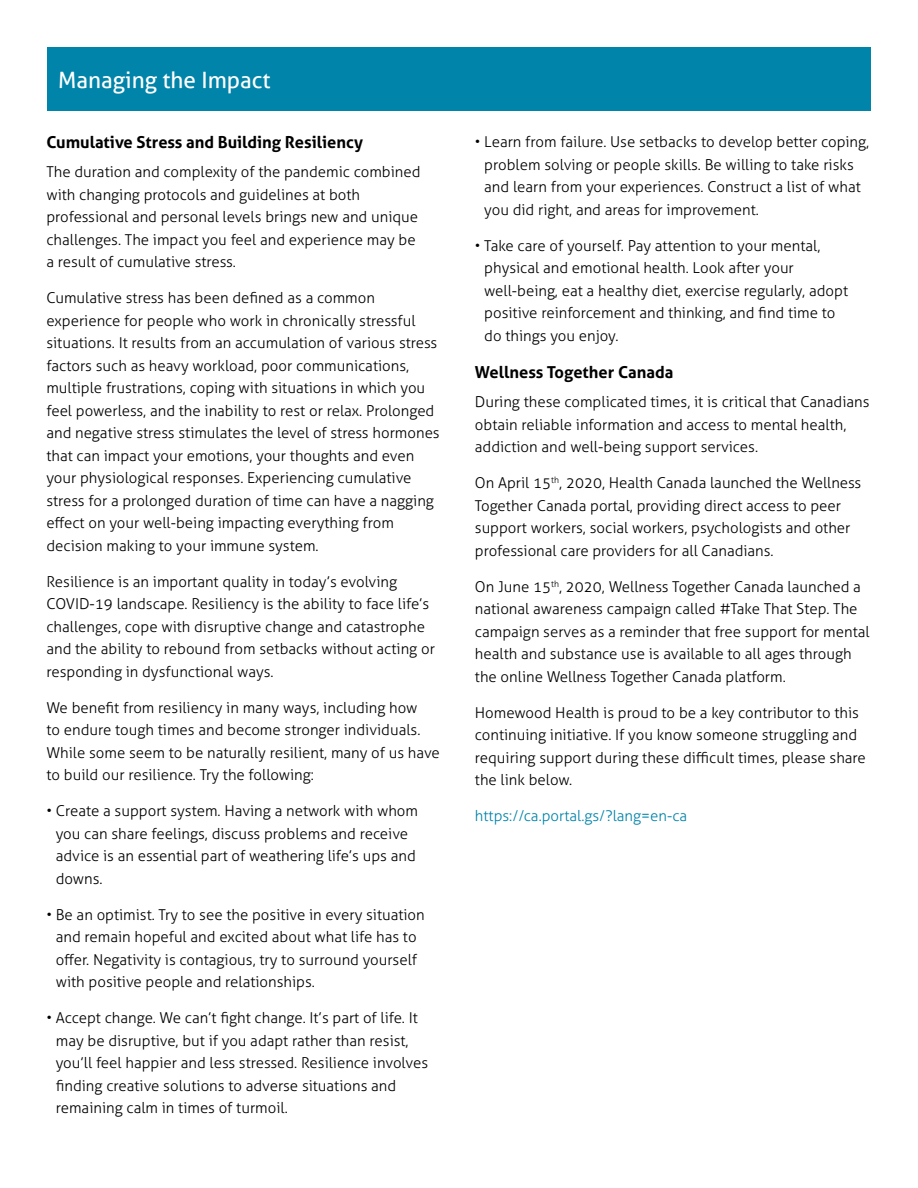
<style>
.page{position:relative;width:918px;height:1188px;background:#fff}
.page>*{position:absolute;margin:0;border:0;box-sizing:border-box;transform-origin:0 0}
.t1{font:22.5px "Aller";color:#fff}
.t2{font:700 16.5px "Aller";color:#000}
.t3{font:300 15px/22.5px "Aller";color:#000}
.t4{font:300 15px "Aller";color:#0084a9}
</style>
<div class="page">
<div style="left:48px;top:48px;width:823px;height:63px;background:#0084a9"></div>
<h4 class="t1" style="left:58px;top:66px;width:214px">Managing the Impact</h4>
<h3 class="t2" style="left:46px;top:132px;width:318px">Cumulative Stress and Building Resiliency</h3>
<p class="t3" style="left:46px;top:161px;width:376px">The duration and complexity of the pandemic combined with changing protocols and guidelines at both professional and personal levels brings new and unique challenges. The impact you feel and experience may be a result of cumulative stress.</p>
<p class="t3" style="left:46px;top:287px;width:395px">Cumulative stress has been defined as a common experience for people who work in chronically stressful situations. It results from an accumulation of various stress factors such as heavy workload, poor communications, multiple frustrations, coping with situations in which you feel powerless, and the inability to rest or relax. Prolonged and negative stress stimulates the level of stress hormones that can impact your emotions, your thoughts and even your physiological responses. Experiencing cumulative stress for a prolonged duration of time can have a nagging effect on your well-being impacting everything from decision making to your immune system.</p>
<p class="t3" style="left:46px;top:570px;width:390px">Resilience is an important quality in today’s evolving COVID-19 landscape. Resiliency is the ability to face life’s challenges, cope with disruptive change and catastrophe and the ability to rebound from setbacks without acting or responding in dysfunctional ways.</p>
<p class="t3" style="left:46px;top:696px;width:395px">We benefit from resiliency in many ways, including how<br>to endure tough times and become stronger individuals.<br>While some seem to be naturally resilient, many of us have to build our resilience. Try the following:</p>
<p class="t3" style="left:56px;top:800px;width:364px;text-indent:-9px">• Create a support system. Having a network with whom you can share feelings, discuss problems and receive advice is an essential part of weathering life’s ups and downs.</p>
<p class="t3" style="left:56px;top:903px;width:371px;text-indent:-9px">• Be an optimist. Try to see the positive in every situation and remain hopeful and excited about what life has to offer. Negativity is contagious, try to surround yourself with positive people and relationships.</p>
<p class="t3" style="left:56px;top:1007px;width:374px;text-indent:-9px">• Accept change. We can’t fight change. It’s part of life. It may be disruptive, but if you adapt rather than resist, you’ll feel happier and less stressed. Resilience involves finding creative solutions to adverse situations and remaining calm in times of turmoil.</p>
<p class="t3" style="left:484px;top:131px;width:386px;text-indent:-9px">• Learn from failure. Use setbacks to develop better coping, problem solving or people skills. Be willing to take risks and learn from your experiences. Construct a list of what you did right, and areas for improvement.</p>
<p class="t3" style="left:484px;top:234px;width:365px;text-indent:-9px">• Take care of yourself. Pay attention to your mental, physical and emotional health. Look after your well-being, eat a healthy diet, exercise regularly, adopt positive reinforcement and thinking, and find time to do things you enjoy.</p>
<h3 class="t2" style="left:475px;top:362px;width:200px">Wellness Together Canada</h3>
<p class="t3" style="left:475px;top:391px;width:396px">During these complicated times, it is critical that Canadians obtain reliable information and access to mental health, addiction and well-being support services.</p>
<p class="t3" style="left:475px;top:472px;width:388px">On April 15<sup>th</sup>, 2020, Health Canada launched the Wellness Together Canada portal, providing direct access to peer support workers, social workers, psychologists and other professional care providers for all Canadians.</p>
<p class="t3" style="left:475px;top:575px;width:396px">On June 15<sup>th</sup>, 2020, Wellness Together Canada launched a national awareness campaign called #Take That Step. The campaign serves as a reminder that free support for mental health and substance use is available to all ages through the online Wellness Together Canada platform.</p>
<p class="t3" style="left:475px;top:701px;width:393px">Homewood Health is proud to be a key contributor to this continuing initiative. If you know someone struggling and requiring support during these difficult times, please share the link below.</p>
<p class="t4" style="left:475px;top:807px;width:214px">https://ca.portal.gs/?lang=en-ca</p>
</div>
